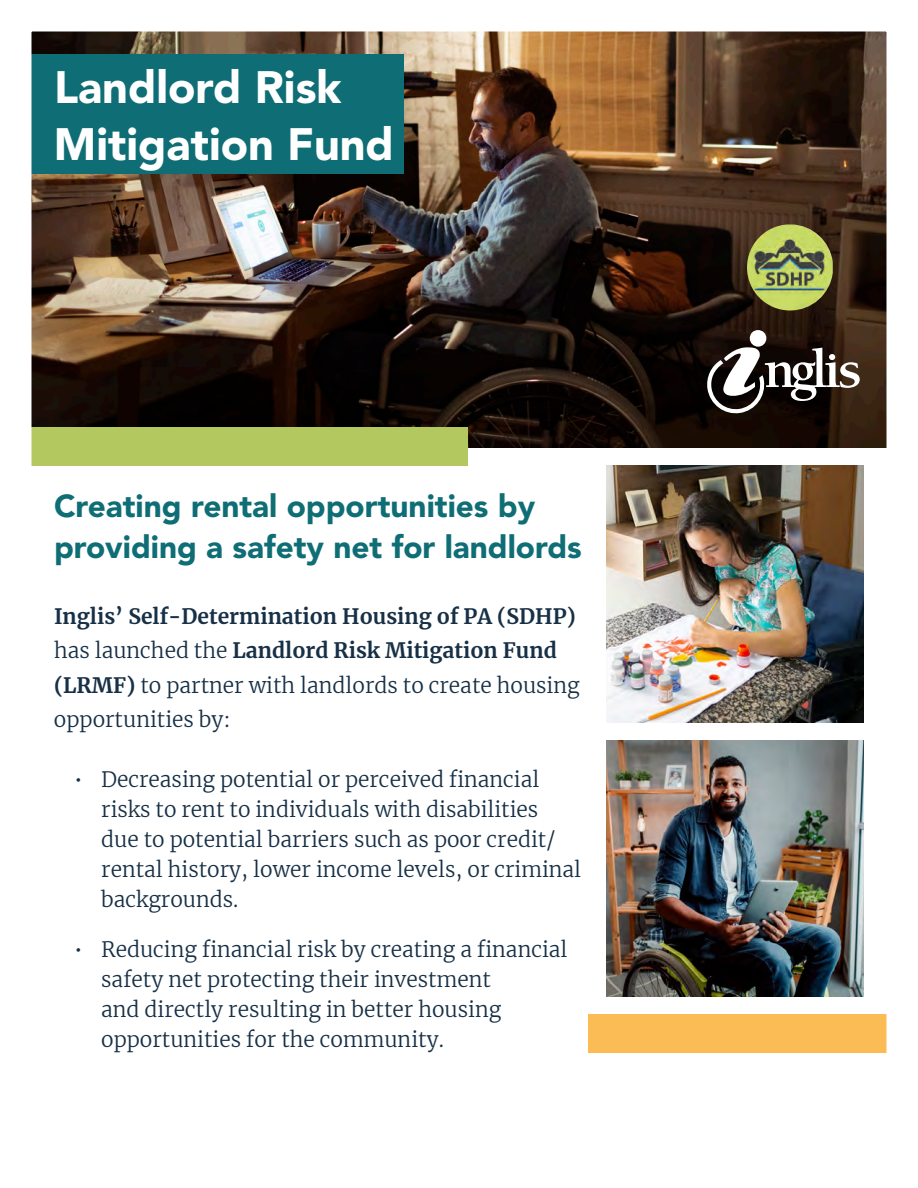
<style>
.page{position:relative;width:918px;height:1188px;background:#fff}
.page>*{position:absolute;margin:0;border:0;box-sizing:border-box;transform-origin:0 0}
.t1{font:900 45px/57px "Avenir LT Std";color:#fff}
.t2{font:900 31.5px/40.5px "Avenir LT Std";color:#0f6e75}
.t3{font:300 21px/30px "Merriweather";color:#173046}
.t4{font:700 21px/34.5px "Merriweather";color:#173046}
.s1{font-weight:300}
</style>
<div class="page">
<img style="left:31px;top:31px;width:856px;height:1022px">
<p class="t1" style="left:54px;top:58px;width:342px">Landlord Risk<br>Mitigation Fund</p>
<p class="t2" style="left:54px;top:486px;width:529px">Creating rental opportunities by providing a safety net for landlords</p>
<p class="t4" style="left:54px;top:598px;width:527px">Inglis’ Self-Determination Housing of PA (SDHP) <span class="s1">has launched the</span> Landlord Risk Mitigation Fund (LRMF) <span class="s1">to partner with landlords to create housing opportunities by:</span></p>
<p class="t3" style="left:101px;top:764px;width:481px;text-indent:-27px">• Decreasing potential or perceived financial risks to rent to individuals with disabilities<br>due to potential barriers such as poor credit/ rental history, lower income levels, or criminal backgrounds.</p>
<p class="t3" style="left:101px;top:934px;width:468px;text-indent:-27px">• Reducing financial risk by creating a financial safety net protecting their investment<br>and directly resulting in better housing opportunities for the community.</p>
</div>
